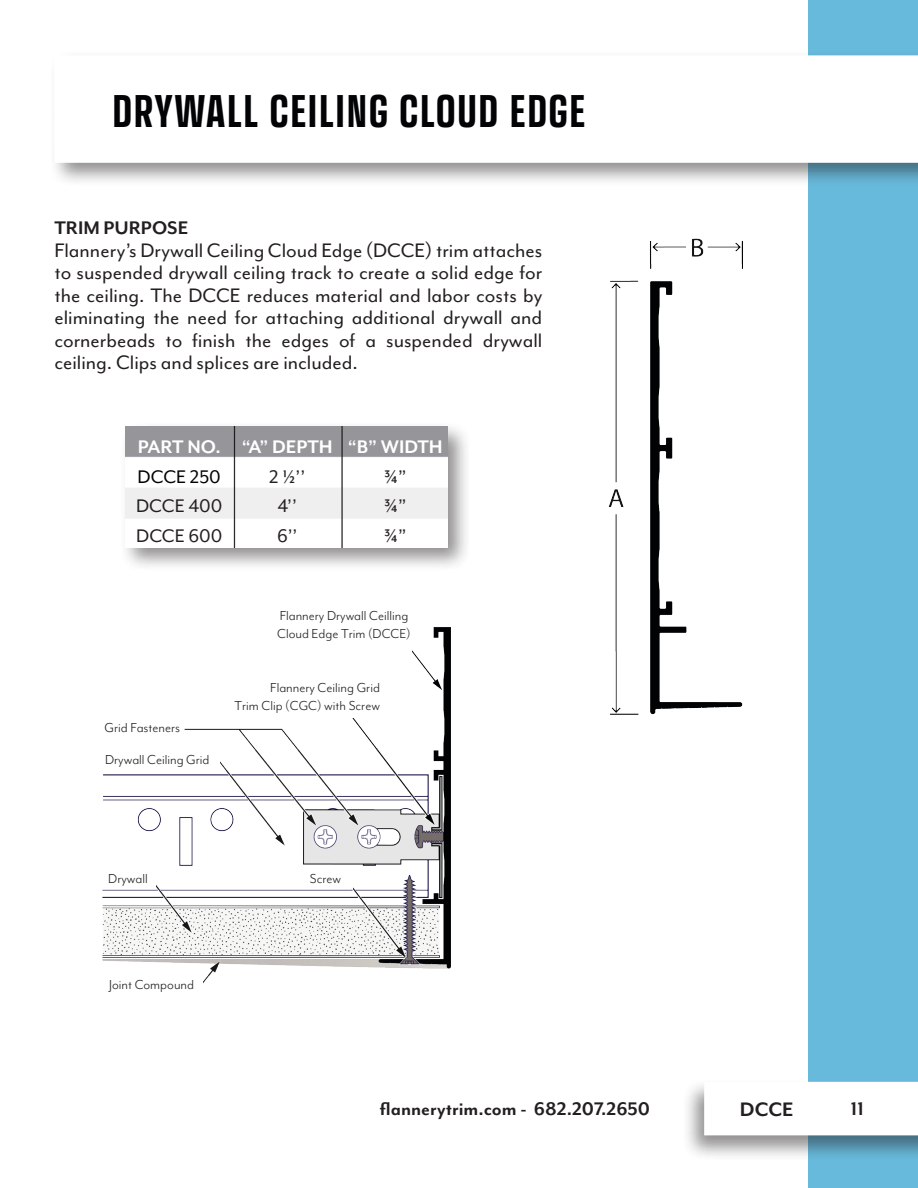
<style>
.page{position:relative;width:918px;height:1188px;background:#fff}
.page>*{position:absolute;margin:0;border:0;box-sizing:border-box;transform-origin:0 0}
.t1{font:700 condensed 45px "Transducer";letter-spacing:.04em;color:#020304}
.t2{font:22.5px/22.5px "Mr Eaves Mod OT";color:#231f20;text-align:justify}
.t3{font:700 22.5px "Mr Eaves Mod OT";color:#231f20}
.t4{font:700 21px "Mr Eaves Mod OT";color:#231f20}
.t5{font:21px "Mr Eaves Mod OT";color:#231f20}
.t6{font:700 21px "Mr Eaves Mod OT";color:#fff}
.t7{font:21px "Mr Eaves Mod OT";color:#020304}
.t8{font:15px/18px "Mr Eaves Mod OT";color:#231f20}
</style>
<div class="page">
<div style="left:808px;top:0;width:110px;height:1188px;background:#68badc"></div>
<div style="left:682px;top:1078px;width:236px;height:84px;background:#231f20;opacity:.5"></div>
<div style="left:704px;top:1081px;width:214px;height:54px;background:#fff"></div>
<div style="left:48px;top:50px;width:870px;height:138px;background:#231f20;opacity:.5"></div>
<div style="left:54px;top:55px;width:864px;height:108px;background:#fff"></div>
<img style="left:608px;top:238px;width:134px;height:477px">
<img style="left:102px;top:627px;width:349px;height:356px">
<div style="left:262px;top:622px;width:90px;height:55px;background:#fff"></div>
<div style="left:277px;top:589px;width:135px;height:68px;background:#fff"></div>
<div style="left:227px;top:672px;width:153px;height:46px;background:#fff"></div>
<div style="left:102px;top:714px;width:80px;height:23px;background:#fff"></div>
<div style="left:95px;top:746px;width:125px;height:23px;background:#fff"></div>
<div style="left:101px;top:870px;width:54px;height:19px;background:#fff"></div>
<div style="left:298px;top:870px;width:54px;height:19px;background:#fff"></div>
<div style="left:101px;top:971px;width:101px;height:24px;background:#fff"></div>
<div style="left:119px;top:421px;width:353px;height:151px;background:#231f20;opacity:.5"></div>
<img style="left:125px;top:427px;width:322px;height:120px">
<h1 class="t1" style="left:112px;top:80px;width:474px">DRYWALL CEILING CLOUD EDGE</h1>
<p class="t4" style="left:54px;top:216px;width:135px">TRIM PURPOSE</p>
<p class="t2" style="left:54px;top:239px;width:489px">Flannery’s Drywall Ceiling Cloud Edge (DCCE) trim attaches to suspended drywall ceiling track to create a solid edge for the ceiling. The DCCE reduces material and labor costs by eliminating the need for attaching additional drywall and cornerbeads to finish the edges of a suspended drywall ceiling. Clips and splices are included.</p>
<p class="t6" style="left:138px;top:435px;width:306px">PART NO. “A” DEPTH “B” WIDTH</p>
<p class="t7" style="left:138px;top:465px;width:85px">DCCE 250</p>
<p class="t5" style="left:269px;top:465px;width:38px">2 1/2’’</p>
<p class="t5" style="left:384px;top:465px;width:24px">¾”</p>
<p class="t5" style="left:136px;top:494px;width:88px">DCCE 400</p>
<p class="t5" style="left:277px;top:494px;width:21px">4’’</p>
<p class="t5" style="left:384px;top:494px;width:24px">¾”</p>
<p class="t5" style="left:136px;top:524px;width:88px">DCCE 600</p>
<p class="t5" style="left:277px;top:524px;width:22px">6’’</p>
<p class="t5" style="left:384px;top:524px;width:24px">¾”</p>
<p class="t8" style="left:277px;top:607px;width:135px">Flannery Drywall Ceilling<br>Cloud Edge Trim (DCCE)</p>
<p class="t8" style="left:104px;top:711px;width:107px;line-height:32.2px">Grid Fasteners<br>Drywall Ceiling Grid</p>
<p class="t8" style="left:235px;top:679px;width:147px;text-align:right">Flannery Ceiling Grid<br>Trim Clip (CGC) with Screw</p>
<p class="t8" style="left:108px;top:869px;width:41px">Drywall</p>
<p class="t8" style="left:310px;top:869px;width:33px">Screw</p>
<p class="t8" style="left:109px;top:976px;width:86px">Joint Compound</p>
<p class="t4" style="left:380px;top:1097px;width:272px">flannerytrim.com - 682.207.2650</p>
<p class="t4" style="left:851px;top:1097px;width:15px">11</p>
<p class="t3" style="left:740px;top:1097px;width:55px">DCCE</p>
</div>
